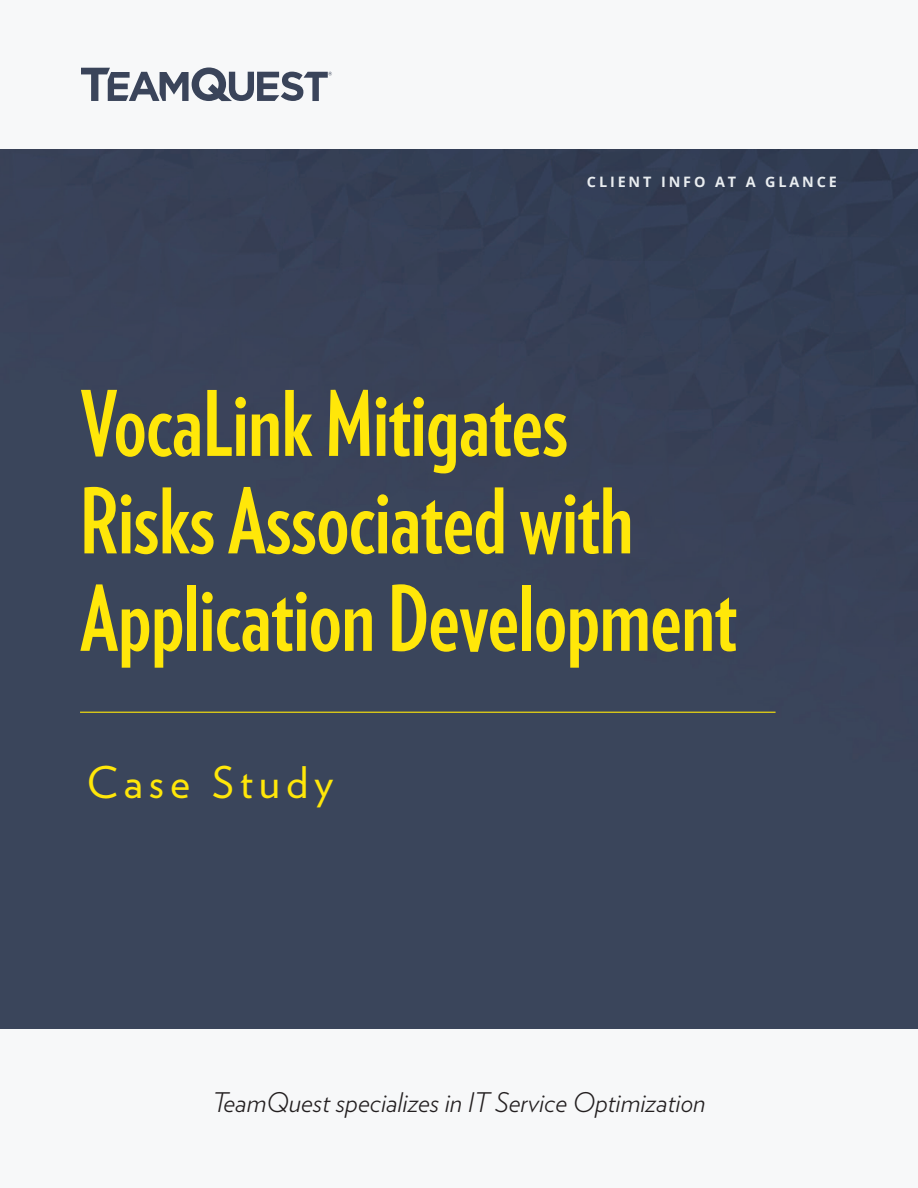
<style>
.page{position:relative;width:918px;height:1188px;background:#fff}
.page>*{position:absolute;margin:0;border:0;box-sizing:border-box;transform-origin:0 0}
.t1{font:700 90px/97.5px "Verlag Compressed";color:#ffe709}
.t2{font:43.5px "Verlag";letter-spacing:.14em;color:#ffe709}
.t3{font:italic 300 27px "Verlag";color:#231f20}
.t4{font:700 14.4px "Open Sans";letter-spacing:.2em;color:#e9edf0}
</style>
<div class="page">
<div style="left:0;top:0;width:918px;height:151px;background:#f7f8f9"></div>
<svg style="left:81px;top:68px;width:251px;height:33px"></svg>
<div style="left:0;top:1027px;width:918px;height:161px;background:#f7f8f9"></div>
<div style="left:0;top:149px;width:918px;height:880px;background:#3a455b"></div>
<hr style="left:80px;top:712px;width:696px;height:1px;background:#ffe709">
<p class="t4" style="left:587px;top:172px;width:252px">CLIENT INFO AT A GLANCE</p>
<p class="t1" style="left:80px;top:372px;width:658px">VocaLink Mitigates<br>Risks Associated with<br>Application Development</p>
<p class="t2" style="left:87px;top:749px;width:248px">Case Study</p>
<p class="t3" style="left:212px;top:1082px;width:495px">TeamQuest specializes in IT Service Optimization</p>
</div>
